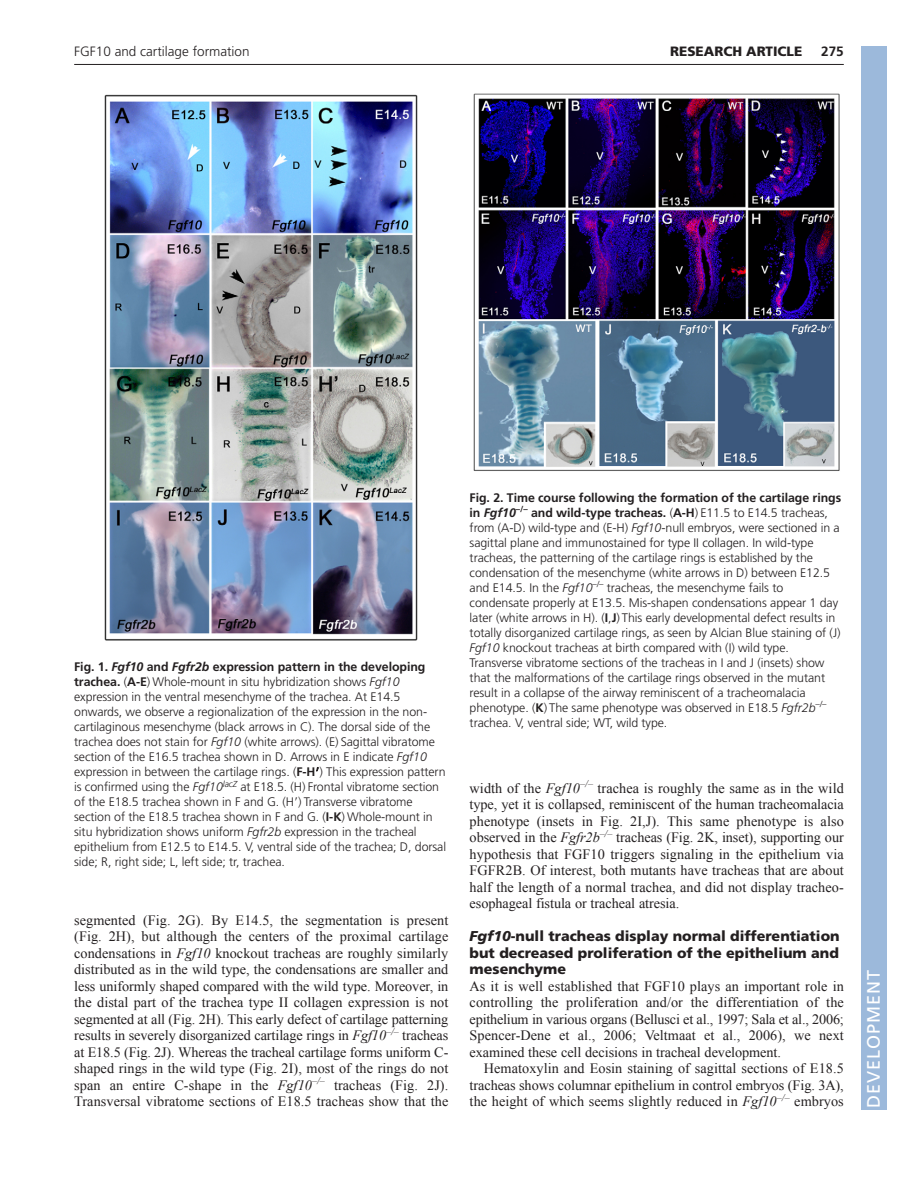
<style>
.page{position:relative;width:918px;height:1188px;background:#fff}
.page>*{position:absolute;margin:0;border:0;box-sizing:border-box;transform-origin:0 0}
.t1{font:18px "Frutiger LT Std";letter-spacing:.055em;color:#fff}
.t2{font:14.25px/16.5px "Times New Roman";letter-spacing:.005em;color:#231f20;text-align:justify}
.t3{font:900 14.25px/16.5px "Frutiger LT Std";color:#231f20;text-align:justify}
.t4{font:300 13.5px "Frutiger LT Std";color:#231f20}
.t5{font:900 13.5px "Frutiger LT Std";color:#231f20}
.t6{font:700 13.5px "Frutiger LT Std";color:#231f20}
.t7{font:300 12.3px/15px "Frutiger LT Std";letter-spacing:-.005em;color:#231f20}
.s1{font-weight:700}
.s2{font-weight:700;font-style:italic}
.s3{font-style:italic}
.s4{font-family:"Mathematical Pi One";font-weight:400}
</style>
<div class="page">
<hr style="left:74px;top:64px;width:770px;height:1px;background:#231f20">
<img style="left:104px;top:94px;width:314px;height:547px">
<img style="left:473px;top:93px;width:367px;height:378px">
<div style="left:861px;top:46px;width:25px;height:1064px;background:#9cb9db"></div>
<p class="t4" style="left:74px;top:46px;width:177px">FGF10 and cartilage formation</p>
<p class="t5" style="left:670px;top:46px;width:134px">RESEARCH ARTICLE</p>
<p class="t6" style="left:821px;top:46px;width:24px">275</p>
<p class="t7" style="left:74px;top:660px;width:373px"><span class="s1">Fig. 1.</span> <span class="s2">Fgf10</span> <span class="s1">and</span> <span class="s2">Fgfr2b</span> <span class="s1">expression pattern in the developing trachea.</span> (<span class="s1">A-E</span>) Whole-mount in situ hybridization shows <span class="s3">Fgf10 </span>expression in the ventral mesenchyme of the trachea. At E14.5 onwards, we observe a regionalization of the expression in the non&shy;cartilaginous mesenchyme (black arrows in C). The dorsal side of the trachea does not stain for <span class="s3">Fgf10</span> (white arrows). (E) Sagittal vibratome section of the E16.5 trachea shown in D. Arrows in E indicate <span class="s3">Fgf10 </span>expression in between the cartilage rings. (<span class="s1">F-H</span><span class="s4">-</span>) This expression pattern is confirmed using the <span class="s3">Fgf10</span><sup>lacZ</sup> at E18.5. (H) Frontal vibratome section of the E18.5 trachea shown in F and G. (H<span class="s4">-</span>) Transverse vibratome section of the E18.5 trachea shown in F and G. (<span class="s1">I-K</span>) Whole-mount in situ hybridization shows uniform <span class="s3">Fgfr2b</span> expression in the tracheal epithelium from E12.5 to E14.5. V, ventral side of the trachea; D, dorsal side; R, right side; L, left side; tr, trachea.</p>
<p class="t2" style="left:74px;top:912px;width:376px">segmented (Fig. 2G). By E14.5, the segmentation is present (Fig. 2H), but although the centers of the proximal cartilage condensations in <span class="s3">Fgf10</span> knockout tracheas are roughly similarly distributed as in the wild type, the condensations are smaller and less uniformly shaped compared with the wild type. Moreover, in the distal part of the trachea type II collagen expression is not segmented at all (Fig. 2H). This early defect of cartilage patterning results in severely disorganized cartilage rings in <span class="s3">Fgf10</span><sup>–/–</sup> tracheas at E18.5 (Fig. 2J). Whereas the tracheal cartilage forms uniform C&shy;shaped rings in the wild type (Fig. 2I), most of the rings do not span an entire C-shape in the <span class="s3">Fgf10</span><sup>–/–</sup> tracheas (Fig. 2J).<br>Transversal vibratome sections of E18.5 tracheas show that the</p>
<p class="t7" style="left:470px;top:491px;width:373px"><span class="s1">Fig. 2. Time course following the formation of the cartilage rings in</span> <span class="s2">Fgf10</span><sup>–/–</sup> <span class="s1">and wild-type tracheas.</span> (<span class="s1">A-H</span>) E11.5 to E14.5 tracheas, from (A-D) wild-type and (E-H) <span class="s3">Fgf10</span>-null embryos, were sectioned in a sagittal plane and immunostained for type II collagen. In wild-type tracheas, the patterning of the cartilage rings is established by the condensation of the mesenchyme (white arrows in D) between E12.5 and E14.5. In the <span class="s3">Fgf10</span><sup>–/–</sup> tracheas, the mesenchyme fails to condensate properly at E13.5. Mis-shapen condensations appear 1 day later (white arrows in H). (<span class="s1">I</span>,<span class="s1">J</span>) This early developmental defect results in totally disorganized cartilage rings, as seen by Alcian Blue staining of (J)<br><span class="s3">Fgf10</span> knockout tracheas at birth compared with (I) wild type.<br>Transverse vibratome sections of the tracheas in I and J (insets) show that the malformations of the cartilage rings observed in the mutant result in a collapse of the airway reminiscent of a tracheomalacia phenotype. (<span class="s1">K</span>) The same phenotype was observed in E18.5 <span class="s3">Fgfr2b</span><sup>–/– </sup>trachea. V, ventral side; WT, wild type.</p>
<p class="t2" style="left:470px;top:780px;width:376px">width of the <span class="s3">Fgf10</span><sup>–/–</sup> trachea is roughly the same as in the wild type, yet it is collapsed, reminiscent of the human tracheomalacia phenotype (insets in Fig. 2I,J). This same phenotype is also observed in the <span class="s3">Fgfr2b</span><sup>–/–</sup> tracheas (Fig. 2K, inset), supporting our hypothesis that FGF10 triggers signaling in the epithelium via FGFR2B. Of interest, both mutants have tracheas that are about half the length of a normal trachea, and did not display tracheo&shy;esophageal fistula or tracheal atresia.</p>
<p class="t3" style="left:470px;top:929px;width:372px"><span class="s3">Fgf10</span>-null tracheas display normal differentiation but decreased proliferation of the epithelium and mesenchyme</p>
<p class="t2" style="left:470px;top:978px;width:376px">As it is well established that FGF10 plays an important role in controlling the proliferation and/or the differentiation of the epithelium in various organs (Bellusci et al., 1997; Sala et al., 2006; Spencer-Dene et al., 2006; Veltmaat et al., 2006), we next examined these cell decisions in tracheal development.</p>
<p class="t2" style="left:470px;top:1060px;width:376px;text-indent:14px">Hematoxylin and Eosin staining of sagittal sections of E18.5 tracheas shows columnar epithelium in control embryos (Fig. 3A), the height of which seems slightly reduced in <span class="s3">Fgf10</span><sup>–/–</sup> embryos</p>
<h1 class="t1" style="left:863px;top:1108px;width:140px;rotate:-90deg">DEVELOPMENT</h1>
</div>
